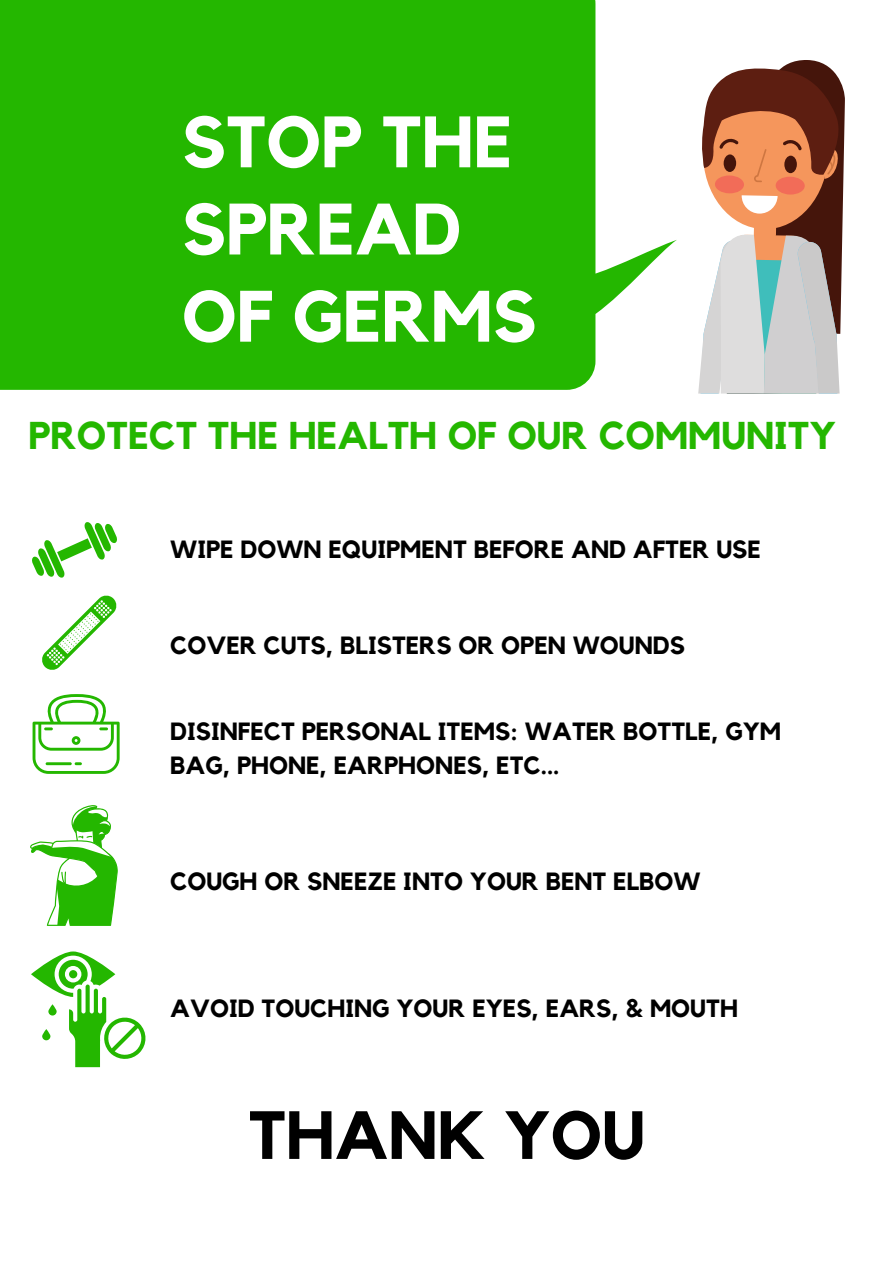
<style>
.page{position:relative;width:893px;height:1263px;background:#fff}
.page>*{position:absolute;margin:0;border:0;box-sizing:border-box;transform-origin:0 0}
.t1{font:700 71.78px/87.2px "Kollektif";color:#fff}
.t2{font:700 67.28px "Kollektif";color:#000}
.t3{font:700 38.62px "Kollektif";color:#24b700}
.t4{font:700 24.83px/34.5px "Kollektif";color:#000}
</style>
<div class="page">
<svg style="left:0;top:0;width:677px;height:390px;background:#3dbf1d"></svg>
<svg style="left:698px;top:60px;width:147px;height:333px;background:#bb9a8b"></svg>
<svg style="left:32px;top:522px;width:85px;height:56px"></svg>
<svg style="left:42px;top:595px;width:75px;height:75px"></svg>
<svg style="left:33px;top:694px;width:87px;height:80px"></svg>
<svg style="left:30px;top:805px;width:88px;height:121px"></svg>
<svg style="left:31px;top:951px;width:115px;height:116px"></svg>
<h1 class="t1" style="left:182px;top:102px;width:356px">STOP THE<br>SPREAD<br>OF GERMS</h1>
<h3 class="t3" style="left:28px;top:418px;width:809px">PROTECT THE HEALTH OF OUR COMMUNITY</h3>
<p class="t4" style="left:170px;top:533px;width:592px">WIPE DOWN EQUIPMENT BEFORE AND AFTER USE</p>
<p class="t4" style="left:170px;top:629px;width:516px">COVER CUTS, BLISTERS OR OPEN WOUNDS</p>
<p class="t4" style="left:170px;top:715px;width:612px">DISINFECT PERSONAL ITEMS: WATER BOTTLE, GYM<br>BAG, PHONE, EARPHONES, ETC...</p>
<p class="t4" style="left:170px;top:865px;width:532px">COUGH OR SNEEZE INTO YOUR BENT ELBOW</p>
<p class="t4" style="left:170px;top:992px;width:569px">AVOID TOUCHING YOUR EYES, EARS, &amp; MOUTH</p>
<h2 class="t2" style="left:248px;top:1104px;width:398px">THANK YOU</h2>
</div>
